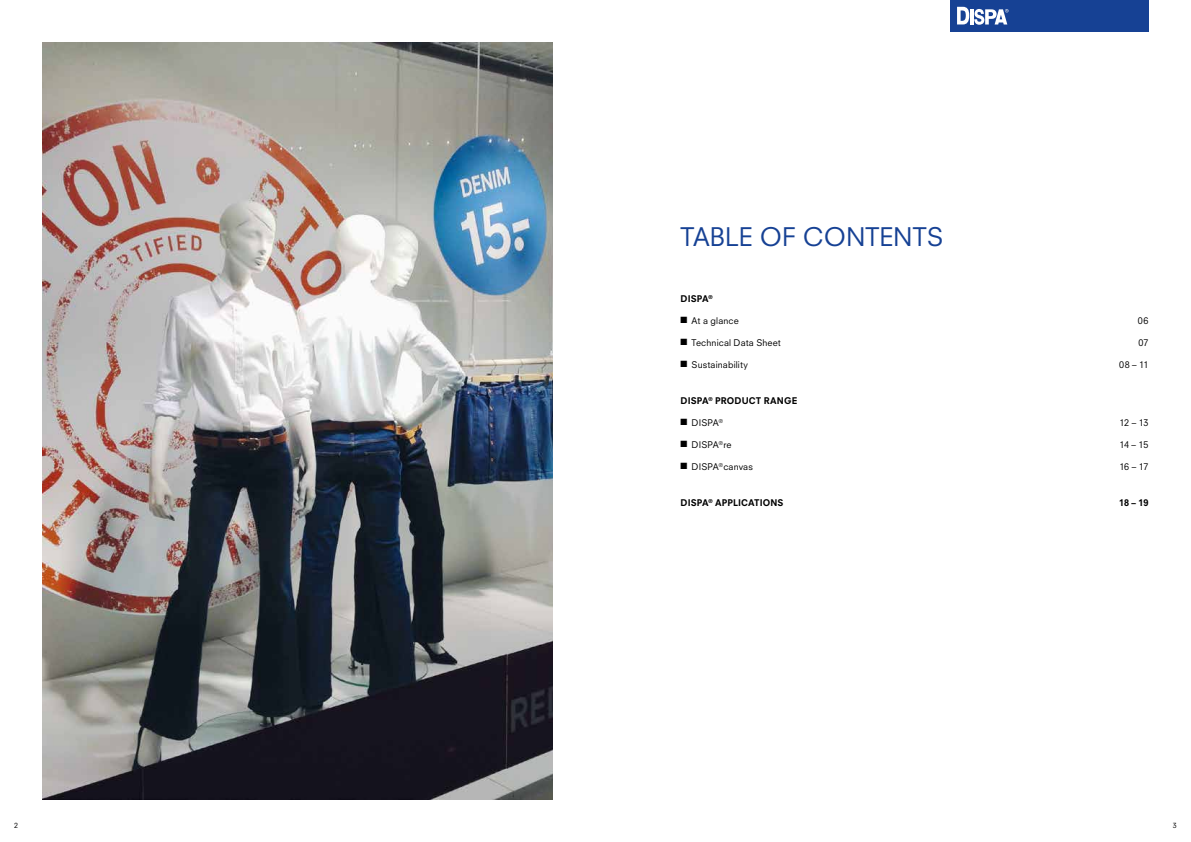
<style>
.page{position:relative;width:1191px;height:842px;background:#fff}
.page>*{position:absolute;margin:0;border:0;box-sizing:border-box;transform-origin:0 0}
.t1{font:25px "Neuzeit SLT Std";color:#164194}
.t2{font:9px "Neuzeit SLT Std";letter-spacing:.015em;color:#000}
.t3{font:800 9px "Neuzeit SLT Std";letter-spacing:.01em;color:#000}
.t4{font:7px "Neuzeit SLT Std";color:#000}
</style>
<div class="page">
<div style="left:950px;top:0;width:198px;height:31px;background:#164194"></div>
<img style="left:43px;top:43px;width:510px;height:756px">
<svg style="left:957px;top:7px;width:51px;height:18px"></svg>
<h1 class="t1" style="left:680px;top:221px;width:264px">TABLE OF CONTENTS</h1>
<p class="t3" style="left:680px;top:293px;width:34px">DISPA<sup>®</sup></p>
<p class="t2" style="left:680px;top:315px;width:60px">■ At a glance</p>
<p class="t2" style="left:1138px;top:315px;width:12px">06</p>
<p class="t2" style="left:680px;top:337px;width:102px">■ Technical Data Sheet</p>
<p class="t2" style="left:1138px;top:337px;width:12px">07</p>
<p class="t2" style="left:680px;top:359px;width:69px">■ Sustainability</p>
<p class="t2" style="left:1119px;top:359px;width:31px">08 – 11</p>
<p class="t3" style="left:680px;top:395px;width:118px">DISPA<sup>®</sup> PRODUCT RANGE</p>
<p class="t2" style="left:680px;top:417px;width:44px">■ DISPA<sup>®</sup></p>
<p class="t2" style="left:1119px;top:417px;width:30px">12 – 13</p>
<p class="t2" style="left:680px;top:439px;width:52px">■ DISPA<sup>®</sup>re</p>
<p class="t2" style="left:1119px;top:439px;width:31px">14 – 15</p>
<p class="t2" style="left:680px;top:461px;width:74px">■ DISPA<sup>®</sup>canvas</p>
<p class="t2" style="left:1119px;top:461px;width:31px">16 – 17</p>
<p class="t3" style="left:680px;top:497px;width:105px">DISPA<sup>®</sup> APPLICATIONS</p>
<p class="t3" style="left:1119px;top:497px;width:31px">18 – 19</p>
<p class="t4" style="left:14px;top:821px;width:5px">2</p>
<p class="t4" style="left:1172px;top:821px;width:5px">3</p>
</div>
